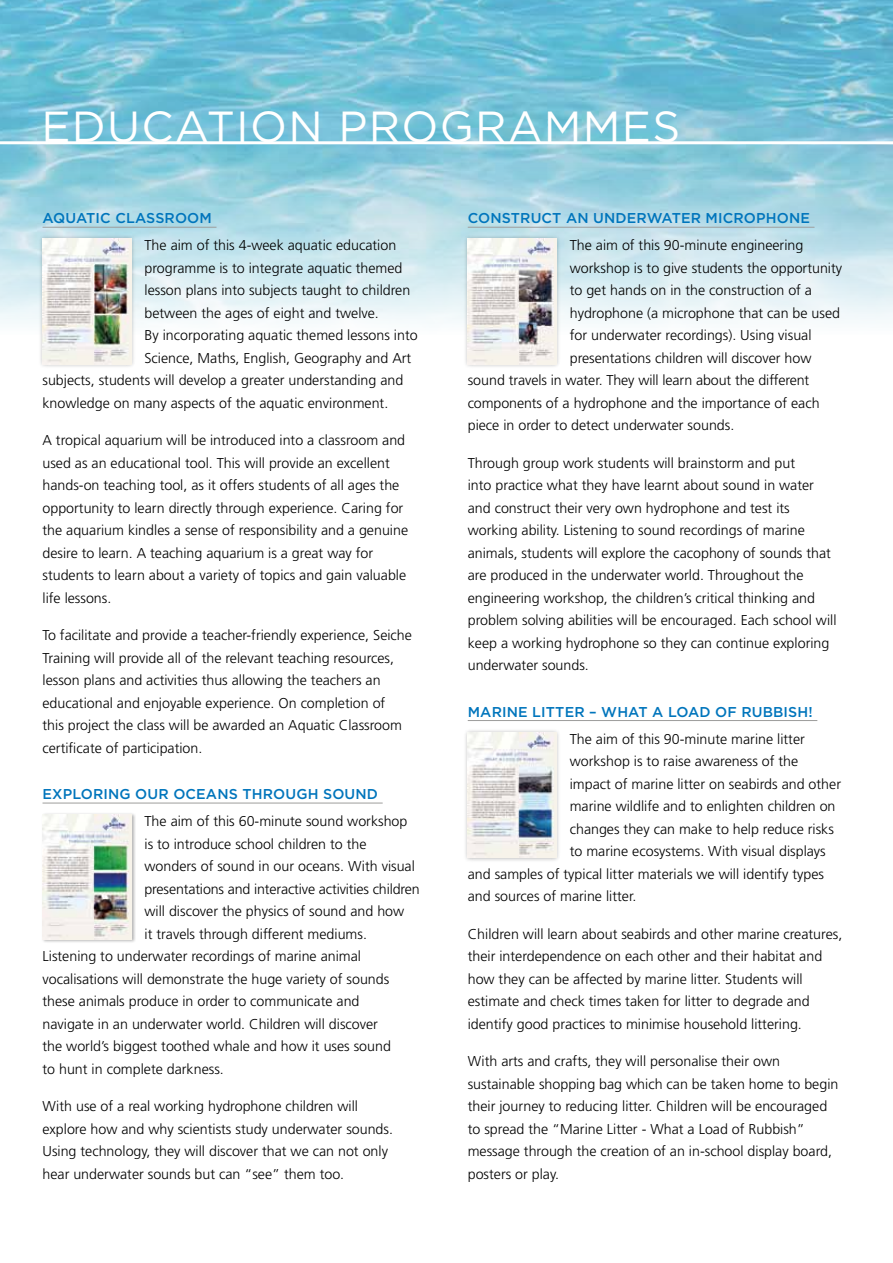
<style>
.page{position:relative;width:893px;height:1263px;background:#fff}
.page>*{position:absolute;margin:0;border:0;box-sizing:border-box;transform-origin:0 0}
.t1{font:43.5px "Gotham";letter-spacing:.03em;color:#fff}
.t2{font:300 14.25px/22.5px "Frutiger";color:#000}
.t3{font:500 14.25px "Gotham";letter-spacing:.01em;color:#0075bc}
</style>
<div class="page">
<img style="left:0;top:0;width:893px;height:324px">
<hr style="left:0;top:141px;width:893px;height:3px;background:#fff">
<hr style="left:43px;top:227px;width:173px;height:1px;background:#9d9d9c">
<hr style="left:43px;top:803px;width:340px;height:1px;background:#9d9d9c">
<div style="left:38px;top:234px;width:98px;height:135px;background:#000;opacity:.3"></div>
<img style="left:43px;top:239px;width:88px;height:125px">
<div style="left:41px;top:812px;width:95px;height:131px;background:#000;opacity:.3"></div>
<img style="left:43px;top:814px;width:88px;height:126px">
<hr style="left:468px;top:227px;width:346px;height:1px;background:#9d9d9c">
<hr style="left:468px;top:720px;width:349px;height:1px;background:#9d9d9c">
<div style="left:463px;top:234px;width:98px;height:135px;background:#000;opacity:.3"></div>
<img style="left:468px;top:239px;width:88px;height:125px">
<div style="left:463px;top:728px;width:98px;height:134px;background:#000;opacity:.3"></div>
<img style="left:468px;top:733px;width:88px;height:125px">
<h1 class="t1" style="left:41px;top:102px;width:640px">EDUCATION PROGRAMMES</h1>
<p class="t3" style="left:43px;top:210px;width:171px">AQUATIC CLASSROOM</p>
<p class="t2" style="left:145px;top:234px;width:253px">The aim of this 4-week aquatic education</p>
<p class="t2" style="left:145px;top:256px;width:259px">programme is to integrate aquatic themed</p>
<p class="t2" style="left:145px;top:279px;width:267px">lesson plans into subjects taught to children</p>
<p class="t2" style="left:145px;top:302px;width:236px">between the ages of eight and twelve.</p>
<p class="t2" style="left:145px;top:324px;width:275px">By incorporating aquatic themed lessons into</p>
<p class="t2" style="left:145px;top:347px;width:268px">Science, Maths, English, Geography and Art</p>
<p class="t2" style="left:43px;top:369px;width:362px">subjects, students will develop a greater understanding and</p>
<p class="t2" style="left:43px;top:392px;width:347px">knowledge on many aspects of the aquatic environment.</p>
<p class="t2" style="left:43px;top:429px;width:367px">A tropical aquarium will be introduced into a classroom and used as an educational tool. This will provide an excellent hands-on teaching tool, as it offers students of all ages the opportunity to learn directly through experience. Caring for the aquarium kindles a sense of responsibility and a genuine desire to learn. A teaching aquarium is a great way for students to learn about a variety of topics and gain valuable life lessons.</p>
<p class="t2" style="left:43px;top:624px;width:371px">To facilitate and provide a teacher-friendly experience, Seiche Training will provide all of the relevant teaching resources, lesson plans and activities thus allowing the teachers an educational and enjoyable experience. On completion of<br>this project the class will be awarded an Aquatic Classroom certificate of participation.</p>
<p class="t3" style="left:43px;top:786px;width:337px">EXPLORING OUR OCEANS THROUGH SOUND</p>
<p class="t2" style="left:145px;top:810px;width:264px">The aim of this 60-minute sound workshop</p>
<p class="t2" style="left:145px;top:832px;width:223px">is to introduce school children to the</p>
<p class="t2" style="left:145px;top:855px;width:272px">wonders of sound in our oceans. With visual</p>
<p class="t2" style="left:145px;top:877px;width:277px">presentations and interactive activities children</p>
<p class="t2" style="left:145px;top:900px;width:261px">will discover the physics of sound and how</p>
<p class="t2" style="left:145px;top:922px;width:224px">it travels through different mediums.</p>
<p class="t2" style="left:43px;top:945px;width:320px">Listening to underwater recordings of marine animal</p>
<p class="t2" style="left:43px;top:967px;width:348px">vocalisations will demonstrate the huge variety of sounds</p>
<p class="t2" style="left:43px;top:990px;width:318px">these animals produce in order to communicate and</p>
<p class="t2" style="left:43px;top:1012px;width:337px">navigate in an underwater world. Children will discover</p>
<p class="t2" style="left:43px;top:1035px;width:350px">the world’s biggest toothed whale and how it uses sound</p>
<p class="t2" style="left:43px;top:1057px;width:183px">to hunt in complete darkness.</p>
<p class="t2" style="left:43px;top:1095px;width:352px">With use of a real working hydrophone children will explore how and why scientists study underwater sounds.<br>Using technology, they will discover that we can not only hear underwater sounds but can “see” them too.</p>
<p class="t3" style="left:468px;top:210px;width:344px">CONSTRUCT AN UNDERWATER MICROPHONE</p>
<p class="t2" style="left:570px;top:234px;width:235px">The aim of this 90-minute engineering</p>
<p class="t2" style="left:570px;top:256px;width:274px">workshop is to give students the opportunity</p>
<p class="t2" style="left:570px;top:279px;width:244px">to get hands on in the construction of a</p>
<p class="t2" style="left:570px;top:302px;width:272px">hydrophone (a microphone that can be used</p>
<p class="t2" style="left:570px;top:324px;width:243px">for underwater recordings). Using visual</p>
<p class="t2" style="left:570px;top:347px;width:243px">presentations children will discover how</p>
<p class="t2" style="left:468px;top:369px;width:343px">sound travels in water. They will learn about the different</p>
<p class="t2" style="left:468px;top:392px;width:353px">components of a hydrophone and the importance of each</p>
<p class="t2" style="left:468px;top:414px;width:268px">piece in order to detect underwater sounds.</p>
<p class="t2" style="left:468px;top:452px;width:370px">Through group work students will brainstorm and put<br>into practice what they have learnt about sound in water and construct their very own hydrophone and test its working ability. Listening to sound recordings of marine animals, students will explore the cacophony of sounds that are produced in the underwater world. Throughout the engineering workshop, the children’s critical thinking and problem solving abilities will be encouraged. Each school will keep a working hydrophone so they can continue exploring underwater sounds.</p>
<p class="t3" style="left:468px;top:704px;width:347px">MARINE LITTER – WHAT A LOAD OF RUBBISH!</p>
<p class="t2" style="left:570px;top:727px;width:237px">The aim of this 90-minute marine litter</p>
<p class="t2" style="left:570px;top:750px;width:230px">workshop is to raise awareness of the</p>
<p class="t2" style="left:570px;top:772px;width:273px">impact of marine litter on seabirds and other</p>
<p class="t2" style="left:570px;top:795px;width:267px">marine wildlife and to enlighten children on</p>
<p class="t2" style="left:570px;top:817px;width:266px">changes they can make to help reduce risks</p>
<p class="t2" style="left:570px;top:840px;width:258px">to marine ecosystems. With visual displays</p>
<p class="t2" style="left:468px;top:862px;width:358px">and samples of typical litter materials we will identify types</p>
<p class="t2" style="left:468px;top:885px;width:170px">and sources of marine litter.</p>
<p class="t2" style="left:468px;top:922px;width:376px">Children will learn about seabirds and other marine creatures, their interdependence on each other and their habitat and how they can be affected by marine litter. Students will estimate and check times taken for litter to degrade and identify good practices to minimise household littering.</p>
<p class="t2" style="left:468px;top:1050px;width:372px">With arts and crafts, they will personalise their own sustainable shopping bag which can be taken home to begin their journey to reducing litter. Children will be encouraged to spread the “Marine Litter - What a Load of Rubbish” message through the creation of an in-school display board, posters or play.</p>
</div>
